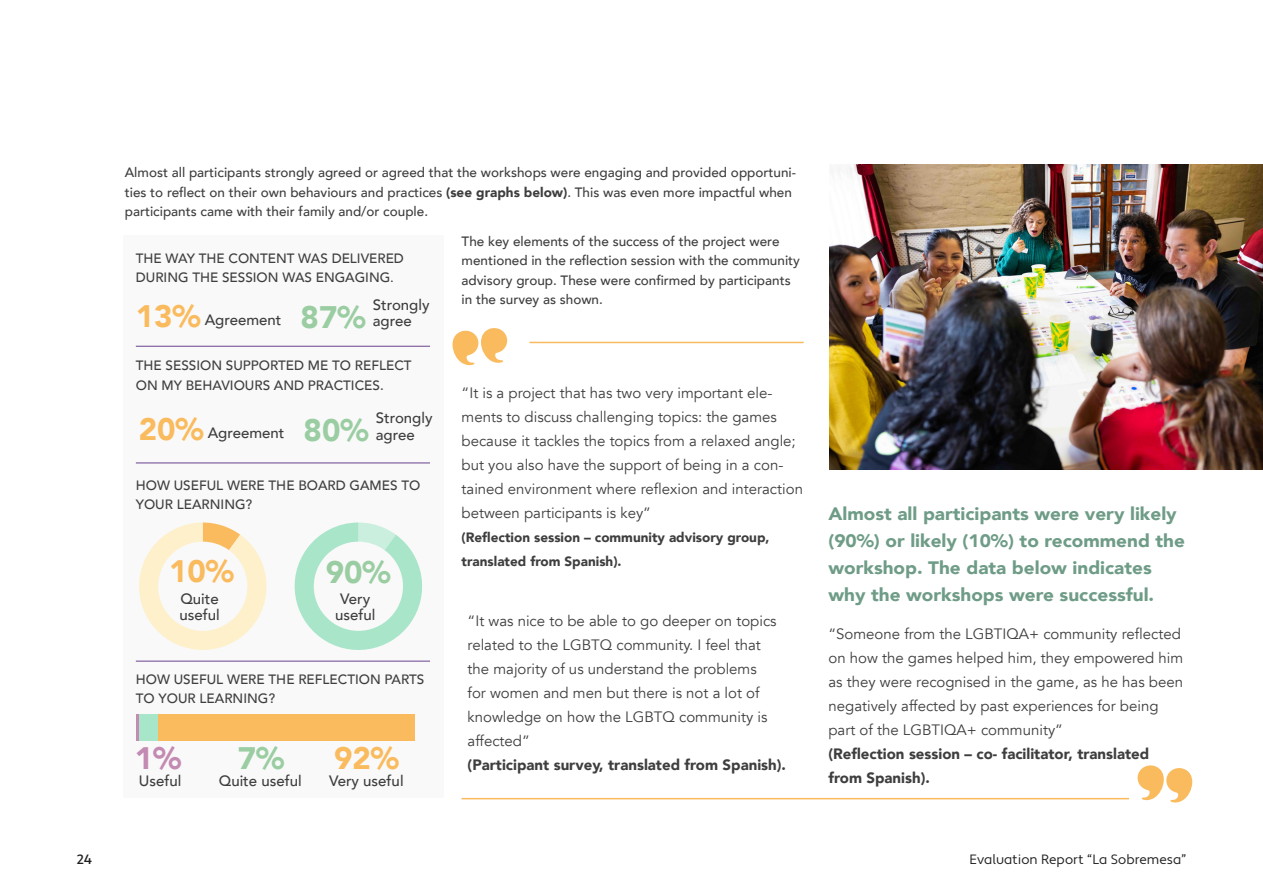
<style>
.page{position:relative;width:1263px;height:893px;background:#fff}
.page>*{position:absolute;margin:0;border:0;box-sizing:border-box;transform-origin:0 0}
.t1{font:900 31.05px "Avenir";color:#fabb5e}
.t2{font:900 31.05px "Avenir";color:#9acda2}
.t3{font:900 31.05px "Avenir";color:#c48bb2}
.t4{font:900 18px/27px "Avenir";color:#6f9c87;scale:1.05 1}
.t5{font:15px/24px "Avenir";color:#3e3e3f}
.t6{font:900 15px/24px "Avenir";color:#3e3e3f}
.t7{font:500 15px "Avenir";color:#3e3e3f}
.t8{font:500 13.5px/19.5px "Avenir";color:#3e3e3f}
.t9{font:900 13.5px/24px "Avenir";color:#3e3e3f}
.t10{font:13.5px "Apertura";letter-spacing:.005em;color:#231f20}
.t11{font:500 13.5px "Apertura";color:#231f20}
.s1{font-weight:900}
.s2{font-weight:400;color:#231f20}
</style>
<div class="page">
<div style="left:123px;top:235px;width:320px;height:563px;background:#f9f9f9"></div>
<svg style="left:139px;top:522px;width:128px;height:128px"></svg>
<svg style="left:294px;top:522px;width:129px;height:128px"></svg>
<img style="left:830px;top:165px;width:433px;height:305px">
<hr style="left:529px;top:342px;width:275px;height:1px;background:#fabb5e">
<hr style="left:462px;top:798px;width:667px;height:1px;background:#fabb5e">
<hr style="left:136px;top:346px;width:294px;height:1px;background:#6a428f">
<hr style="left:136px;top:463px;width:294px;height:1px;background:#6a428f">
<hr style="left:136px;top:661px;width:294px;height:1px;background:#6a428f">
<svg style="left:452px;top:328px;width:55px;height:37px"></svg>
<svg style="left:1137px;top:765px;width:55px;height:38px"></svg>
<div style="left:138px;top:714px;width:20px;height:27px;background:#a8e6c9"></div>
<div style="left:158px;top:714px;width:256px;height:27px;background:#faba5e"></div>
<hr style="left:136px;top:714px;width:2px;height:27px;background:#c48cb3">
<p class="t8" style="left:125px;top:162px;width:673px">Almost all participants strongly agreed or agreed that the workshops were engaging and provided opportuni&shy;ties to reflect on their own behaviours and practices <span class="s1">(see graphs below)</span>. This was even more impactful when participants came with their family and/or couple.</p>
<p class="t8" style="left:136px;top:248px;width:270px">THE WAY THE CONTENT WAS DELIVERED<br>DURING THE SESSION WAS ENGAGING<span class="s2">.</span></p>
<p class="t1" style="left:136px;top:290px;width:66px">13%</p>
<p class="t7" style="left:205px;top:307px;width:78px">Agreement</p>
<p class="t7" style="left:373px;top:292px;width:58px">Strongly</p>
<p class="t2" style="left:301px;top:290px;width:66px">87%</p>
<p class="t7" style="left:373px;top:308px;width:40px">agree</p>
<p class="t8" style="left:136px;top:355px;width:277px">THE SESSION SUPPORTED ME TO REFLECT<br>ON MY BEHAVIOURS AND PRACTICES.</p>
<p class="t1" style="left:139px;top:403px;width:66px">20%</p>
<p class="t7" style="left:208px;top:420px;width:78px">Agreement</p>
<p class="t7" style="left:376px;top:405px;width:58px">Strongly</p>
<p class="t2" style="left:304px;top:404px;width:66px">80%</p>
<p class="t7" style="left:376px;top:421px;width:40px">agree</p>
<p class="t8" style="left:136px;top:475px;width:286px">HOW USEFUL WERE THE BOARD GAMES TO<br>YOUR LEARNING?</p>
<p class="t1" style="left:169px;top:545px;width:66px">10%</p>
<p class="t7" style="left:180px;top:585px;width:40px">Quite</p>
<p class="t7" style="left:179px;top:602px;width:42px">useful</p>
<p class="t2" style="left:326px;top:546px;width:66px">90%</p>
<p class="t7" style="left:340px;top:585px;width:32px">Very</p>
<p class="t7" style="left:335px;top:602px;width:42px">useful</p>
<p class="t8" style="left:136px;top:669px;width:290px">HOW USEFUL WERE THE REFLECTION PARTS<br>TO YOUR LEARNING?</p>
<p class="t3" style="left:135px;top:732px;width:48px">1%</p>
<p class="t2" style="left:238px;top:732px;width:48px">7%</p>
<p class="t1" style="left:334px;top:732px;width:66px">92%</p>
<p class="t7" style="left:139px;top:768px;width:44px">Useful</p>
<p class="t7" style="left:219px;top:768px;width:84px">Quite useful</p>
<p class="t7" style="left:329px;top:768px;width:76px">Very useful</p>
<p class="t8" style="left:462px;top:231px;width:340px">The key elements of the success of the project were mentioned in the reflection session with the community advisory group. These were confirmed by participants in the survey as shown.</p>
<p class="t5" style="left:462px;top:381px;width:343px">“It is a project that has two very important ele&shy;ments to discuss challenging topics: the games because it tackles the topics from a relaxed angle; but you also have the support of being in a con&shy;tained environment where reflexion and interaction between participants is key”</p>
<p class="t9" style="left:462px;top:525px;width:309px">(Reflection session – community advisory group, translated from Spanish).</p>
<p class="t5" style="left:468px;top:609px;width:310px">“It was nice to be able to go deeper on topics related to the LGBTQ community. I feel that the majority of us understand the problems for women and men but there is not a lot of knowledge on how the LGBTQ community is affected”</p>
<p class="t6" style="left:468px;top:752px;width:320px">(Participant survey, translated from Spanish).</p>
<p class="t4" style="left:828px;top:500px;width:341px">Almost all participants were very likely (90%) or likely (10%) to recommend the workshop. The data below indicates why the workshops were successful.</p>
<p class="t5" style="left:828px;top:622px;width:356px">“Someone from the LGBTIQA+ community reflected on how the games helped him, they empowered him as they were recognised in the game, as he has been negatively affected by past experiences for being part of the LGBTIQA+ community”</p>
<p class="t6" style="left:828px;top:742px;width:322px">(Reflection session – co- facilitator, translated from Spanish).</p>
<p class="t11" style="left:77px;top:851px;width:17px">24</p>
<p class="t10" style="left:970px;top:851px;width:218px">Evaluation Report “La Sobremesa”</p>
</div>
